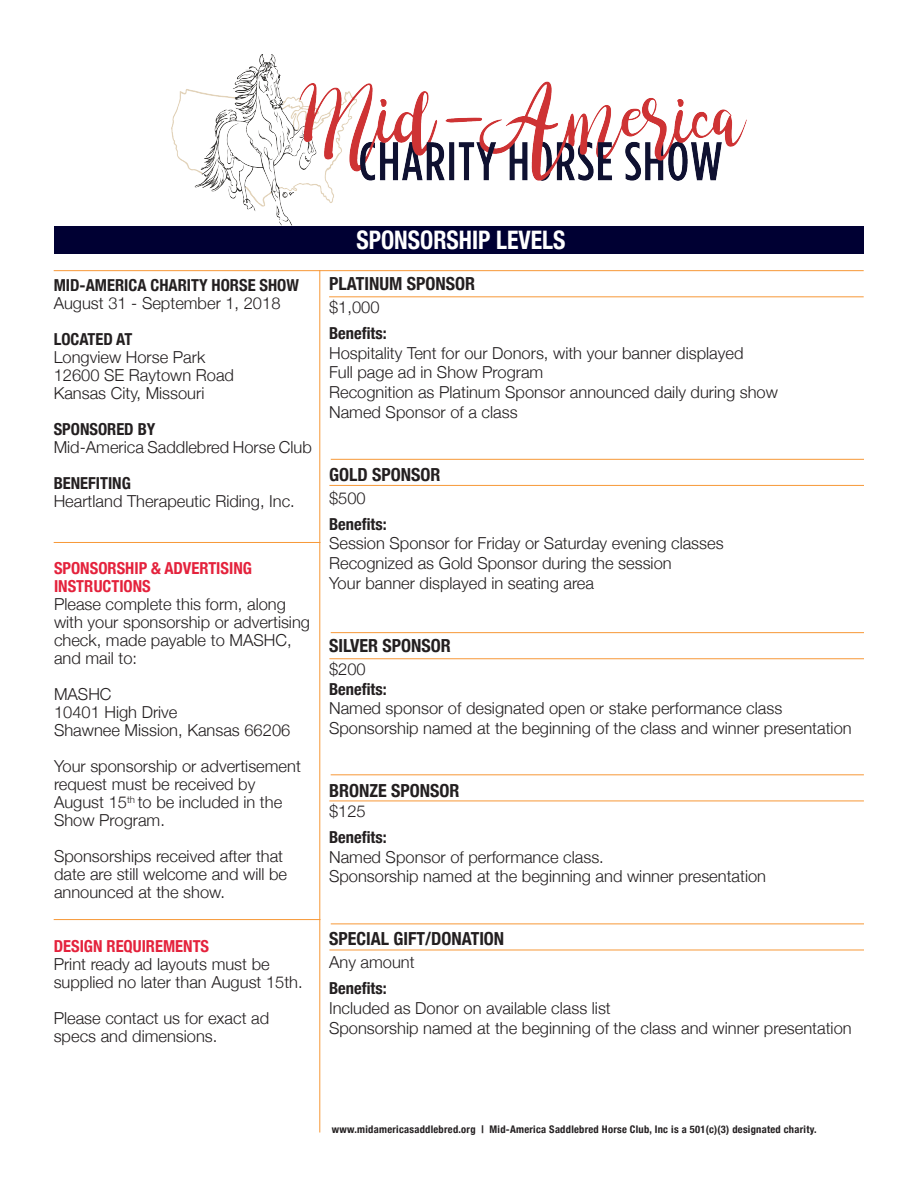
<style>
.page{position:relative;width:918px;height:1188px;background:#fff}
.page>*{position:absolute;margin:0;border:0;box-sizing:border-box;transform-origin:0 0}
.t1{font:700 condensed 25.5px "Helvetica Neue";color:#fff;scale:.93 1}
.t2{font:700 condensed 18px "Helvetica Neue";color:#231f20}
.t3{font:300 16.5px/18px "Helvetica Neue";color:#231f20}
.t4{font:700 condensed 16.5px "Helvetica Neue";color:#231f20}
.t5{font:700 condensed 16.5px "Helvetica Neue";color:#e4223c}
.t6{font:700 condensed 10.5px "Helvetica Neue";letter-spacing:.025em;color:#231f20}
</style>
<div class="page">
<img style="left:171px;top:54px;width:576px;height:172px">
<hr style="left:329px;top:297px;width:535px;height:1px;background:#f79837">
<div style="left:54px;top:226px;width:809px;height:28px;background:#003"></div>
<hr style="left:54px;top:270px;width:810px;height:1px;background:#f79837">
<hr style="left:54px;top:542px;width:266px;height:1px;background:#f79837">
<hr style="left:54px;top:919px;width:266px;height:1px;background:#f79837">
<hr style="left:320px;top:270px;width:1px;height:862px;background:#f79837">
<hr style="left:329px;top:485px;width:535px;height:1px;background:#f79837">
<hr style="left:331px;top:459px;width:533px;height:1px;background:#f79837">
<hr style="left:329px;top:658px;width:535px;height:1px;background:#f79837">
<hr style="left:331px;top:632px;width:533px;height:1px;background:#f79837">
<hr style="left:329px;top:801px;width:535px;height:1px;background:#f79837">
<hr style="left:331px;top:775px;width:533px;height:1px;background:#f79837">
<hr style="left:329px;top:950px;width:535px;height:1px;background:#f79837">
<hr style="left:331px;top:924px;width:533px;height:1px;background:#f79837">
<p class="t4" style="left:54px;top:271px;width:247px">MID-AMERICA CHARITY HORSE SHOW</p>
<p class="t3" style="left:54px;top:293px;width:228px">August 31 - September 1, 2018</p>
<p class="t4" style="left:54px;top:325px;width:80px">LOCATED AT</p>
<p class="t3" style="left:54px;top:347px;width:153px">Longview Horse Park</p>
<p class="t3" style="left:54px;top:365px;width:182px">12600 SE Raytown Road</p>
<p class="t3" style="left:54px;top:383px;width:152px">Kansas City, Missouri</p>
<p class="t4" style="left:54px;top:415px;width:103px">SPONSORED BY</p>
<p class="t3" style="left:54px;top:437px;width:260px">Mid-America Saddlebred Horse Club</p>
<p class="t4" style="left:54px;top:469px;width:79px">BENEFITING</p>
<p class="t3" style="left:54px;top:491px;width:243px">Heartland Therapeutic Riding, Inc.</p>
<p class="t5" style="left:54px;top:555px;width:199px">SPONSORSHIP &amp; ADVERTISING</p>
<p class="t5" style="left:54px;top:573px;width:98px">INSTRUCTIONS</p>
<p class="t3" style="left:54px;top:594px;width:258px">Please complete this form, along with your sponsorship or advertising check, made payable to MASHC, and mail to:</p>
<p class="t3" style="left:54px;top:684px;width:59px">MASHC</p>
<p class="t3" style="left:54px;top:702px;width:125px">10401 High Drive</p>
<p class="t3" style="left:54px;top:720px;width:238px">Shawnee Mission, Kansas 66206</p>
<p class="t3" style="left:54px;top:756px;width:248px">Your sponsorship or advertisement request must be received by</p>
<p class="t3" style="left:54px;top:792px;width:230px">August 15<sup>th</sup> to be included in the</p>
<p class="t3" style="left:54px;top:810px;width:112px">Show Program.</p>
<p class="t3" style="left:54px;top:846px;width:235px">Sponsorships received after that date are still welcome and will be announced at the show.</p>
<p class="t5" style="left:54px;top:932px;width:157px">DESIGN REQUIREMENTS</p>
<p class="t3" style="left:54px;top:954px;width:218px">Print ready ad layouts must be</p>
<p class="t3" style="left:54px;top:972px;width:251px">supplied no later than August 15th.</p>
<p class="t3" style="left:54px;top:1008px;width:217px">Please contact us for exact ad specs and dimensions.</p>
<p class="t1" style="left:356px;top:218px;width:226px">SPONSORSHIP LEVELS</p>
<p class="t2" style="left:329px;top:269px;width:148px">PLATINUM SPONSOR</p>
<p class="t3" style="left:329px;top:297px;width:52px">$1,000</p>
<p class="t4" style="left:329px;top:319px;width:59px">Benefits:</p>
<p class="t3" style="left:329px;top:342px;width:416px">Hospitality Tent for our Donors, with your banner displayed</p>
<p class="t3" style="left:329px;top:362px;width:216px">Full page ad in Show Program</p>
<p class="t3" style="left:329px;top:382px;width:450px">Recognition as Platinum Sponsor announced daily during show</p>
<p class="t3" style="left:329px;top:402px;width:190px">Named Sponsor of a class</p>
<p class="t2" style="left:329px;top:460px;width:113px">GOLD SPONSOR</p>
<p class="t3" style="left:329px;top:488px;width:38px">$500</p>
<p class="t4" style="left:329px;top:510px;width:59px">Benefits:</p>
<p class="t3" style="left:329px;top:533px;width:396px">Session Sponsor for Friday or Saturday evening classes</p>
<p class="t3" style="left:329px;top:553px;width:344px">Recognized as Gold Sponsor during the session</p>
<p class="t3" style="left:329px;top:573px;width:267px">Your banner displayed in seating area</p>
<p class="t2" style="left:329px;top:631px;width:123px">SILVER SPONSOR</p>
<p class="t3" style="left:329px;top:659px;width:38px">$200</p>
<p class="t4" style="left:329px;top:675px;width:59px">Benefits:</p>
<p class="t3" style="left:329px;top:698px;width:455px">Named sponsor of designated open or stake performance class</p>
<p class="t3" style="left:329px;top:718px;width:524px">Sponsorship named at the beginning of the class and winner presentation</p>
<p class="t2" style="left:329px;top:776px;width:132px">BRONZE SPONSOR</p>
<p class="t3" style="left:329px;top:801px;width:38px">$125</p>
<p class="t4" style="left:329px;top:823px;width:59px">Benefits:</p>
<p class="t3" style="left:329px;top:846px;width:276px">Named Sponsor of performance class.</p>
<p class="t3" style="left:329px;top:866px;width:439px">Sponsorship named at the beginning and winner presentation</p>
<p class="t2" style="left:329px;top:924px;width:177px">SPECIAL GIFT/DONATION</p>
<p class="t3" style="left:329px;top:952px;width:87px">Any amount</p>
<p class="t4" style="left:329px;top:974px;width:59px">Benefits:</p>
<p class="t3" style="left:329px;top:998px;width:283px">Included as Donor on available class list</p>
<p class="t3" style="left:329px;top:1017px;width:524px">Sponsorship named at the beginning of the class and winner presentation</p>
<p class="t6" style="left:332px;top:1121px;width:486px">www.midamericasaddlebred.org | Mid-America Saddlebred Horse Club, Inc is a 501(c)(3) designated charity.</p>
</div>
